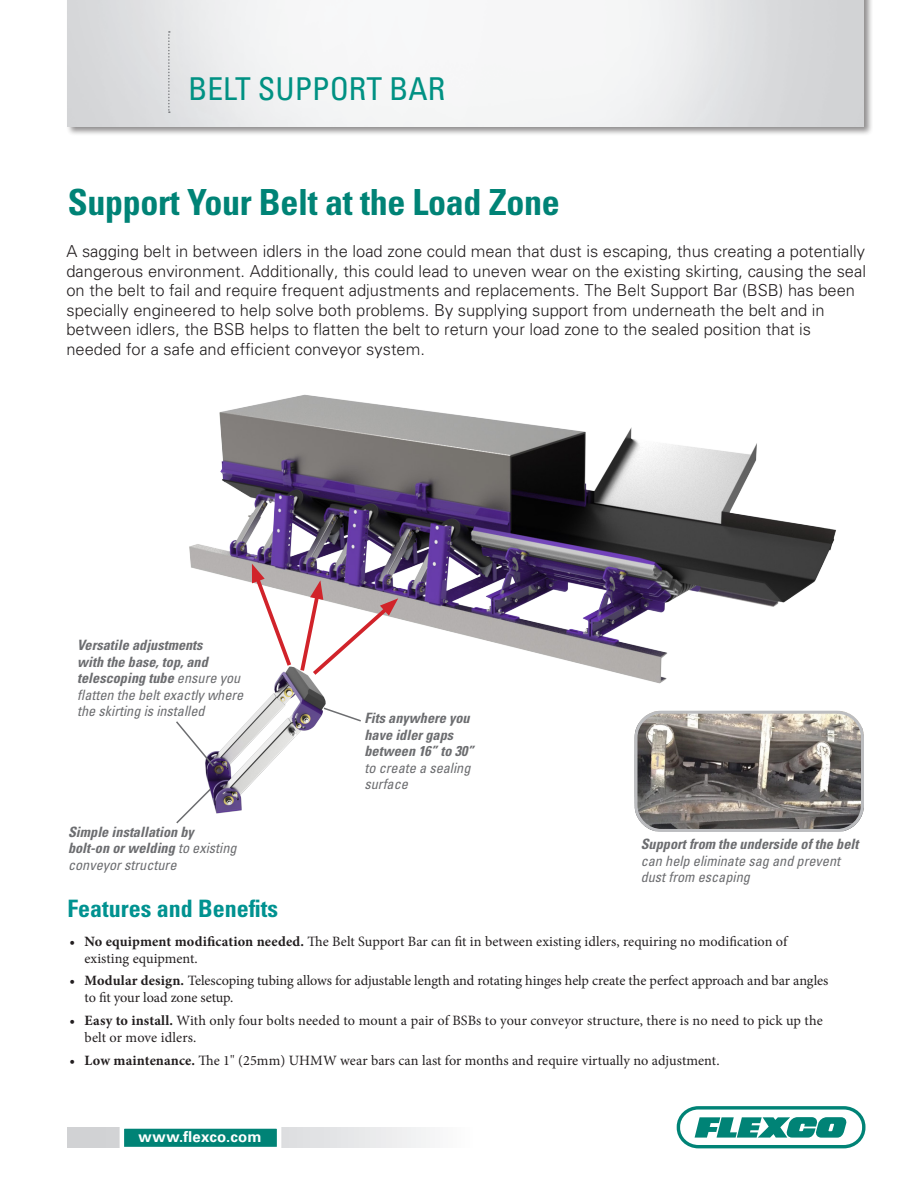
<style>
.page{position:relative;width:918px;height:1188px;background:#fff}
.page>*{position:absolute;margin:0;border:0;box-sizing:border-box;transform-origin:0 0}
.main_hdr{font:700 condensed 36px "Univers LT Std";letter-spacing:-.01em;color:#008376}
.t1{font:condensed 31.5px "Univers LT Std";color:#009183}
.BODY_COPY_sidebar_hdr{font:700 condensed 24px "Univers LT Std";color:#009290}
.product_hdr{font:300 16.5px/19.5px "Univers LT Std";color:#231f20}
.t2{font:700 15.6px "Univers LT Std";letter-spacing:.005em;color:#fff}
.t3{font:700 15px "Univers LT Std";letter-spacing:.02em;color:#fff}
.t4{font:14.25px/17.1px "Minion Pro";color:#231f20}
.captions_Left_Aligned{font:italic condensed 14.25px/16.5px "Univers LT Std";color:#6c6d70}
.captions_Left_Aligned-2{font:italic 700 condensed 14.25px/16.5px "Univers LT Std";color:#6c6d70}
.s1{font-weight:700}
.s2{font-weight:400}
</style>
<div class="page">
<div style="left:66px;top:0;width:808px;height:136px;background:#231f20;opacity:.5"></div>
<img style="left:67px;top:0;width:797px;height:126px">
<svg style="left:677px;top:1106px;width:188px;height:42px"></svg>
<svg style="left:68px;top:1128px;width:362px;height:20px"></svg>
<div style="left:120px;top:1124px;width:161px;height:27px;background:#008376;border:4px solid #fff"></div>
<svg style="left:168px;top:31px;width:2px;height:82px"></svg>
<img style="left:638px;top:711px;width:222px;height:117px">
<div style="left:634px;top:711px;width:230px;height:121px;border:3px solid #bcbdc0;border-radius:26px"></div>
<img style="left:189px;top:394px;width:647px;height:290px">
<img style="left:192px;top:663px;width:140px;height:151px">
<svg style="left:322px;top:706px;width:39px;height:17px"></svg>
<svg style="left:176px;top:720px;width:40px;height:48px"></svg>
<svg style="left:176px;top:787px;width:36px;height:37px"></svg>
<svg style="left:251px;top:564px;width:147px;height:115px"></svg>
<p class="t1" style="left:188px;top:69px;width:259px">BELT SUPPORT BAR</p>
<p class="main_hdr" style="left:68px;top:180px;width:493px">Support Your Belt at the Load Zone</p>
<p class="product_hdr" style="left:66px;top:242px;width:801px">A sagging belt in between idlers in the load zone could mean that dust is escaping, thus creating a potentially dangerous environment. Additionally, this could lead to uneven wear on the existing skirting, causing the seal on the belt to fail and require frequent adjustments and replacements. The Belt Support Bar (BSB) has been specially engineered to help solve both problems. By supplying support from underneath the belt and in</p>
<p class="product_hdr" style="left:66px;top:320px;width:746px">between idlers, the BSB helps to flatten the belt to return your load zone to the sealed position that is</p>
<p class="product_hdr" style="left:66px;top:339px;width:360px">needed for a safe and efficient conveyor system.</p>
<p class="captions_Left_Aligned" style="left:77px;top:637px;width:168px"><span class="s1">Versatile adjustments<br>with the base, top, and telescoping tube</span> ensure you flatten the belt exactly where the skirting is installed</p>
<p class="captions_Left_Aligned-2" style="left:68px;top:823px;width:127px">Simple installation by</p>
<p class="captions_Left_Aligned" style="left:68px;top:840px;width:170px"><span class="s1">bolt-on or welding</span> to existing conveyor structure</p>
<p class="captions_Left_Aligned-2" style="left:364px;top:710px;width:111px">Fits anywhere you have idler gaps between 16” to 30” <span class="s2">to create a sealing surface</span></p>
<p class="captions_Left_Aligned" style="left:641px;top:836px;width:219px"><span class="s1">Support from the underside of the belt </span>can help eliminate sag and prevent dust from escaping</p>
<p class="BODY_COPY_sidebar_hdr" style="left:68px;top:893px;width:212px">Features and Benefits</p>
<p class="t4" style="left:85px;top:933px;width:704px;text-indent:-15px"><span class="s1">• No equipment modification needed.</span> The Belt Support Bar can fit in between existing idlers, requiring no modification of existing equipment.</p>
<p class="t4" style="left:85px;top:972px;width:745px;text-indent:-15px"><span class="s1">• Modular design.</span> Telescoping tubing allows for adjustable length and rotating hinges help create the perfect approach and bar angles to fit your load zone setup.</p>
<p class="t4" style="left:85px;top:1012px;width:740px;text-indent:-15px"><span class="s1">• Easy to install.</span> With only four bolts needed to mount a pair of BSBs to your conveyor structure, there is no need to pick up the belt or move idlers.</p>
<p class="t4" style="left:70px;top:1052px;width:652px"><span class="s1">• Low maintenance.</span> The 1" (25mm) UHMW wear bars can last for months and require virtually no adjustment.</p>
<p class="t3" style="left:138px;top:1128px;width:125px">www.flexco.com</p>
<p class="t2" style="left:125px;top:1128px;width:130px">w w.flexco.com</p>
</div>
